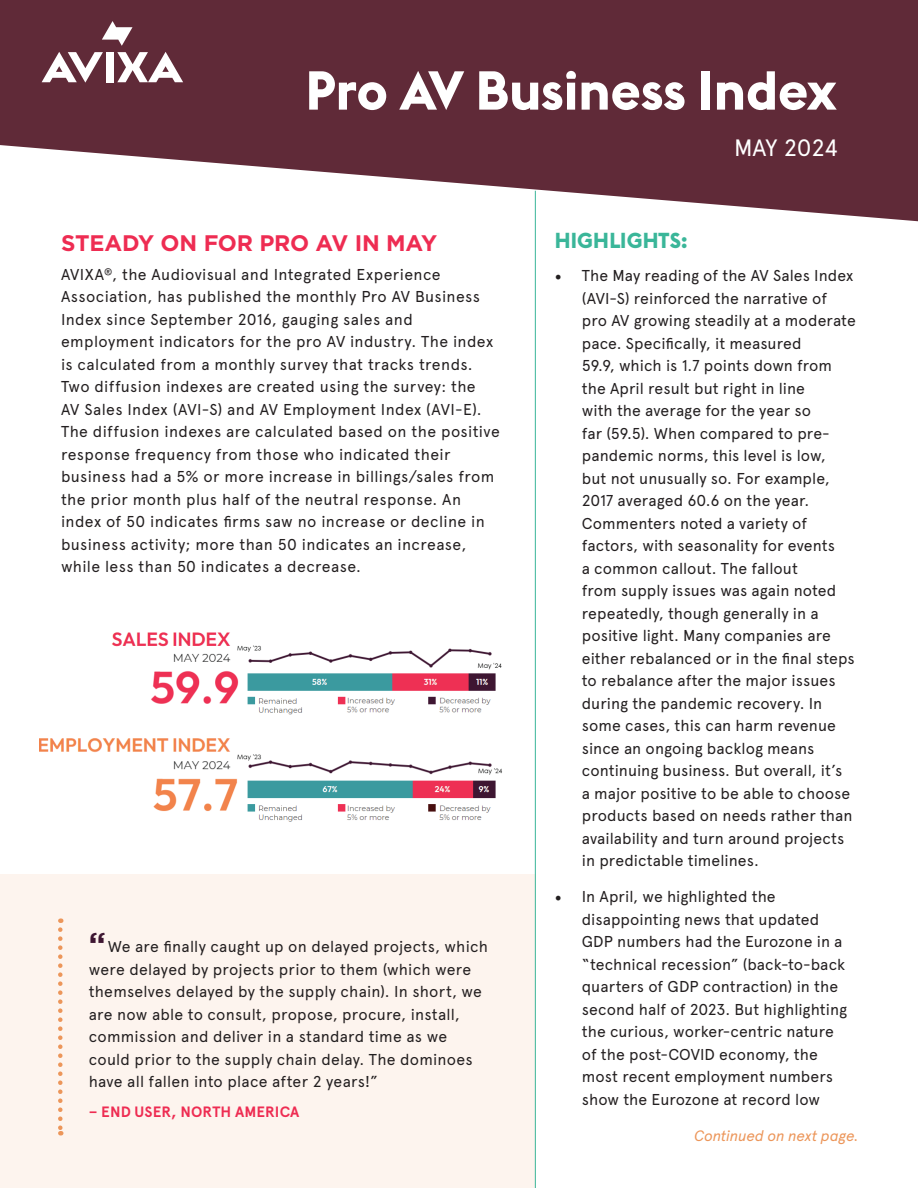
<style>
.page{position:relative;width:918px;height:1188px;background:#fff}
.page>*{position:absolute;margin:0;border:0;box-sizing:border-box;transform-origin:0 0}
.t1{font:700 54px "Euclid Flex";color:#fff}
.t2{font:23.7px "Apercu Pro";letter-spacing:-.015em;color:#fff}
.t3{font:700 22.5px "Gotham";letter-spacing:-.01em;color:#ee2c52}
.t4{font:700 21.45px "Euclid Flex";letter-spacing:.005em;color:#3ab699}
.t5{font:15.75px/22.5px "Apercu Pro";letter-spacing:.01em;color:#231f20}
.t6{font:700 15px "Apercu Pro";letter-spacing:.005em;color:#ee2c52}
.t7{font:italic 15px "Apercu";letter-spacing:-.01em;color:#ec965a}
.s1{font-family:"Gotham";font-weight:700;font-size:31.5px;color:#3e1632}
.s2{font-family:"Minion Pro";font-size:18px}
</style>
<div class="page">
<svg style="left:0;top:0;width:918px;height:222px;fill:#602a38"></svg>
<svg style="left:42px;top:52px;width:61px;height:31px"></svg>
<div style="left:106px;top:52px;width:8px;height:30px;background:#fff"></div>
<svg style="left:117px;top:52px;width:66px;height:30px"></svg>
<svg style="left:102px;top:21px;width:31px;height:25px"></svg>
<img style="left:39px;top:632px;width:463px;height:190px">
<div style="left:0;top:875px;width:536px;height:313px;background:#fdf4ee"></div>
<hr style="left:535px;top:191px;width:1px;height:997px;background:#3ab699">
<svg style="left:58px;top:930px;width:5px;height:206px"></svg>
<h1 class="t1" style="left:306px;top:59px;width:533px">Pro AV Business Index</h1>
<h2 class="t2" style="left:734px;top:130px;width:106px">MAY 2024</h2>
<h3 class="t3" style="left:61px;top:228px;width:378px">STEADY ON FOR PRO AV IN MAY</h3>
<p class="t5" style="left:61px;top:262px;width:440px">AVIXA<sup>®</sup>, the Audiovisual and Integrated Experience Association, has published the monthly Pro AV Business Index since September 2016, gauging sales and employment indicators for the pro AV industry. The index is calculated from a monthly survey that tracks trends.<br>Two diffusion indexes are created using the survey: the<br>AV Sales Index (AVI-S) and AV Employment Index (AVI-E).<br>The diffusion indexes are calculated based on the positive response frequency from those who indicated their business had a 5% or more increase in billings/sales from the prior month plus half of the neutral response. An index of 50 indicates firms saw no increase or decline in business activity; more than 50 indicates an increase, while less than 50 indicates a decrease.</p>
<p class="t5" style="left:89px;top:934px;width:401px"><span class="s1">“</span>We are finally caught up on delayed projects, which were delayed by projects prior to them (which were themselves delayed by the supply chain). In short, we are now able to consult, propose, procure, install, commission and deliver in a standard time as we could prior to the supply chain delay. The dominoes have all fallen into place after 2 years!”</p>
<p class="t6" style="left:89px;top:1100px;width:212px">– END USER, NORTH AMERICA</p>
<h3 class="t4" style="left:555px;top:228px;width:135px">HIGHLIGHTS:</h3>
<p class="t5" style="left:582px;top:263px;width:276px;text-indent:-27px"><span class="s2">•</span> The May reading of the AV Sales Index (AVI-S) reinforced the narrative of pro AV growing steadily at a moderate pace. Specifically, it measured<br>59.9, which is 1.7 points down from the April result but right in line<br>with the average for the year so<br>far (59.5). When compared to pre&shy;pandemic norms, this level is low,<br>but not unusually so. For example, 2017 averaged 60.6 on the year.<br>Commenters noted a variety of factors, with seasonality for events<br>a common callout. The fallout<br>from supply issues was again noted repeatedly, though generally in a positive light. Many companies are either rebalanced or in the final steps to rebalance after the major issues during the pandemic recovery. In some cases, this can harm revenue since an ongoing backlog means continuing business. But overall, it’s<br>a major positive to be able to choose products based on needs rather than availability and turn around projects in predictable timelines.</p>
<p class="t5" style="left:582px;top:884px;width:267px;text-indent:-27px"><span class="s2">•</span> In April, we highlighted the disappointing news that updated GDP numbers had the Eurozone in a “technical recession” (back-to-back quarters of GDP contraction) in the second half of 2023. But highlighting the curious, worker-centric nature of the post-COVID economy, the most recent employment numbers show the Eurozone at record low</p>
<p class="t7" style="left:695px;top:1127px;width:166px">Continued on next page.</p>
</div>
